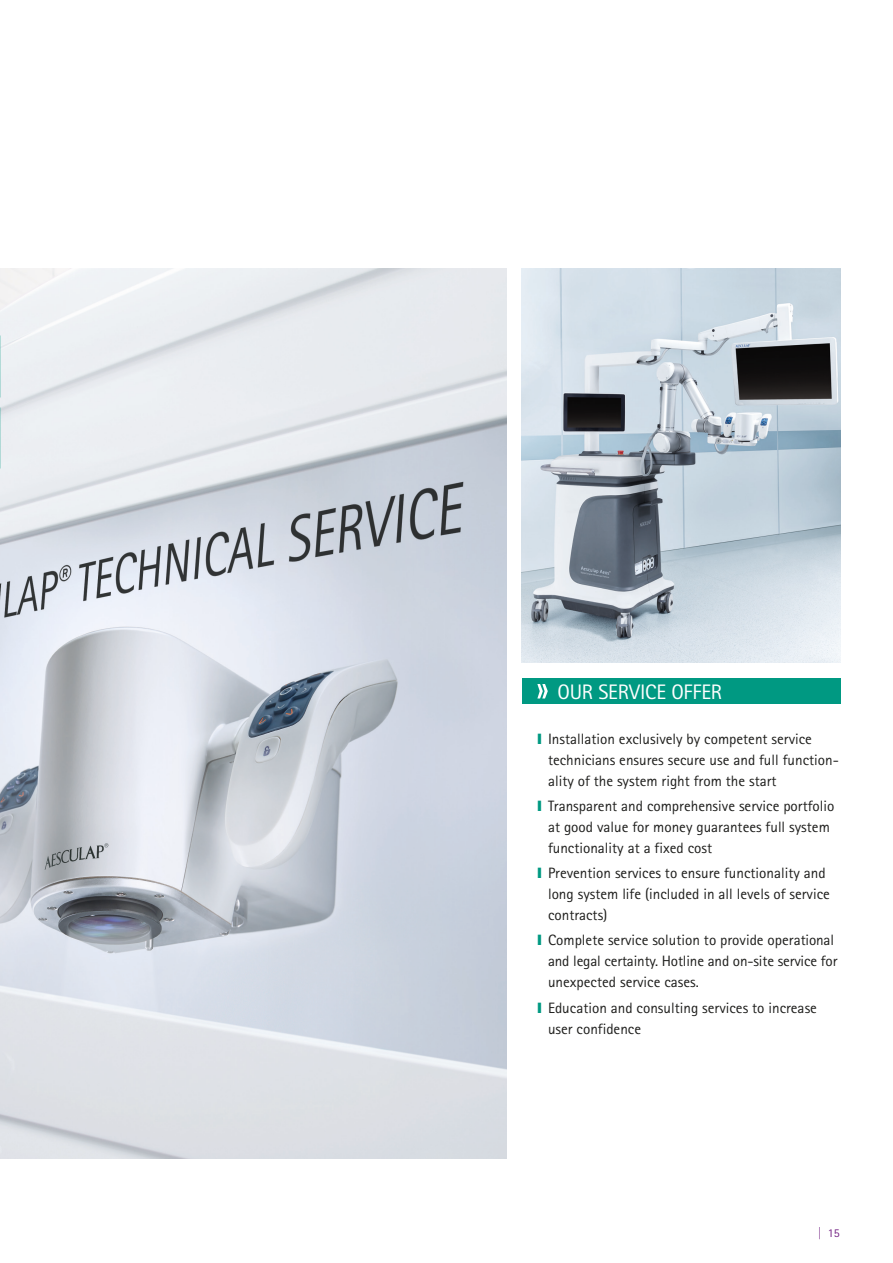
<style>
.page{position:relative;width:893px;height:1263px;background:#fff}
.page>*{position:absolute;margin:0;border:0;box-sizing:border-box;transform-origin:0 0}
.t1{font:21px "Rotis Sans Serif Pro";letter-spacing:-.01em;color:#fff}
.t2{font:15px/21px "Rotis Sans Serif Pro";color:#1d1d1b}
.t3{font:12px "Rotis Sans Serif Pro";color:#732283}
.s1{color:#009982}
</style>
<div class="page">
<div style="left:522px;top:678px;width:319px;height:26px;background:#009982"></div>
<img style="left:0;top:269px;width:506px;height:890px">
<svg style="left:537px;top:684px;width:11px;height:14px"></svg>
<img style="left:522px;top:269px;width:319px;height:393px">
<h1 class="t1" style="left:558px;top:679px;width:166px">OUR SERVICE OFFER</h1>
<p class="t2" style="left:548px;top:728px;width:292px;text-indent:-11px"><span class="s1">❙</span> Installation exclusively by competent service technicians ensures secure use and full function&shy;ality of the system right from the start</p>
<p class="t2" style="left:548px;top:795px;width:288px;text-indent:-11px"><span class="s1">❙</span> Transparent and comprehensive service portfolio at good value for money guarantees full system functionality at a fixed cost</p>
<p class="t2" style="left:548px;top:863px;width:283px;text-indent:-11px"><span class="s1">❙</span> Prevention services to ensure functionality and long system life (included in all levels of service contracts)</p>
<p class="t2" style="left:548px;top:930px;width:291px;text-indent:-11px"><span class="s1">❙</span> Complete service solution to provide operational and legal certainty. Hotline and on-site service for unexpected service cases.</p>
<p class="t2" style="left:548px;top:997px;width:270px;text-indent:-11px"><span class="s1">❙</span> Education and consulting services to increase user confidence</p>
<p class="t3" style="left:818px;top:1226px;width:23px">| 15</p>
</div>
